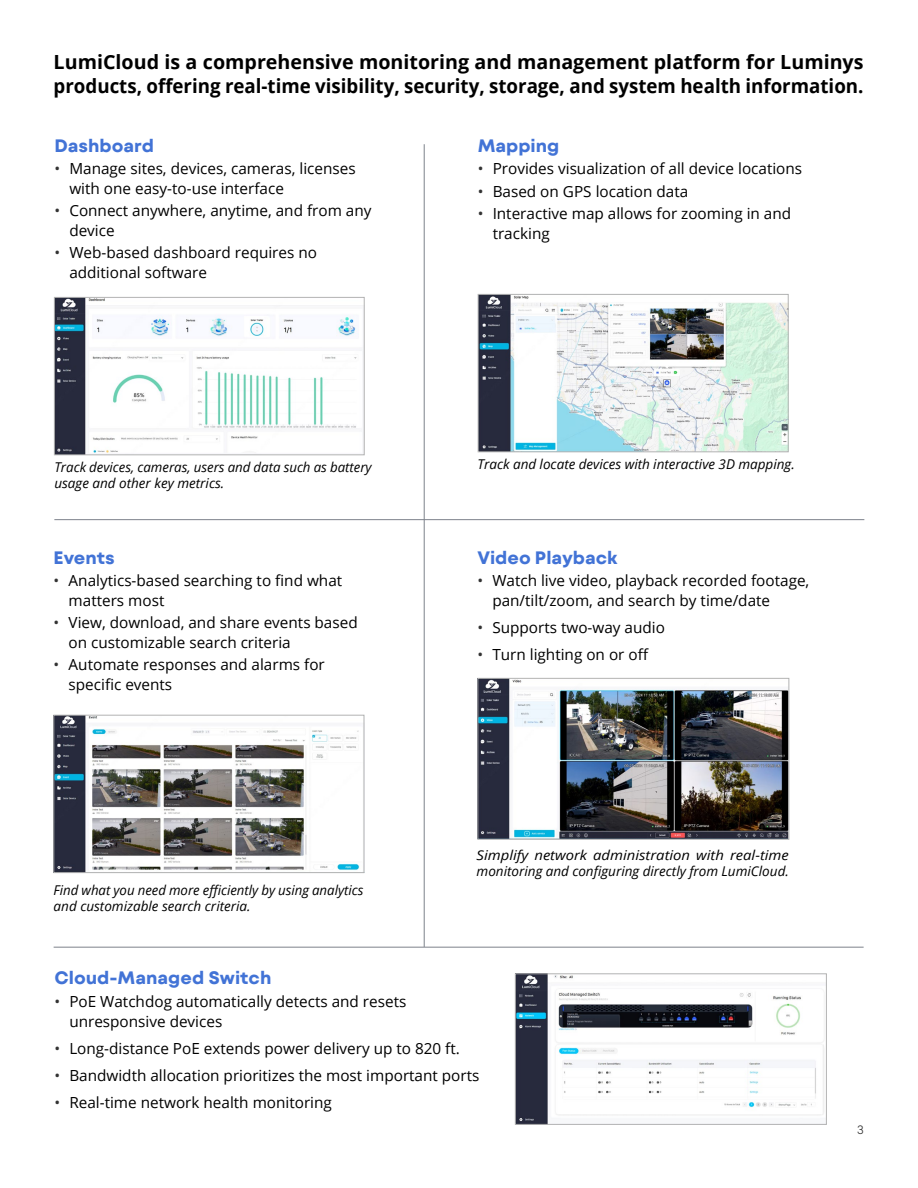
<style>
.page{position:relative;width:918px;height:1188px;background:#fff}
.page>*{position:absolute;margin:0;border:0;box-sizing:border-box;transform-origin:0 0}
.t1{font:700 19.5px/24px "Open Sans";color:#000}
.t2{font:700 18px "Mont Blanc";color:#4273d6}
.t3{font:15.3px/19.5px "Open Sans";color:#000}
.t4{font:italic 13.5px/16.5px "Open Sans";color:#000}
.t5{font:italic 13.5px/16.5px "Open Sans";color:#000;scale:1.1 1}
.t6{font:300 12.15px "Mont Blanc";color:#333}
.s1{color:#333}
</style>
<div class="page">
<hr style="left:54px;top:519px;width:810px;height:1px;background:#7d828b">
<hr style="left:54px;top:947px;width:810px;height:1px;background:#7d828b">
<img style="left:56px;top:299px;width:305px;height:154px">
<div style="left:54px;top:297px;width:310px;height:158px;border:1px solid #b3b3b3"></div>
<img style="left:56px;top:717px;width:304px;height:154px">
<div style="left:54px;top:715px;width:310px;height:158px;border:1px solid #b3b3b3"></div>
<img style="left:480px;top:296px;width:306px;height:154px">
<div style="left:478px;top:294px;width:310px;height:158px;border:1px solid #b3b3b3"></div>
<img style="left:480px;top:680px;width:307px;height:157px">
<div style="left:478px;top:678px;width:311px;height:161px;border:1px solid #b3b3b3"></div>
<img style="left:517px;top:976px;width:307px;height:146px">
<div style="left:515px;top:974px;width:311px;height:150px;border:1px solid #b3b3b3"></div>
<hr style="left:424px;top:144px;width:1px;height:803px;background:#7d828b">
<p class="t1" style="left:54px;top:49px;width:811px">LumiCloud is a comprehensive monitoring and management platform for Luminys products, offering real-time visibility, security, storage, and system health information.</p>
<p class="t2" style="left:54px;top:134px;width:101px">Dashboard</p>
<p class="t3" style="left:69px;top:158px;width:288px;text-indent:-15px"><span class="s1">•</span> Manage sites, devices, cameras, licenses with one easy-to-use interface</p>
<p class="t3" style="left:69px;top:200px;width:304px;text-indent:-15px"><span class="s1">•</span> Connect anywhere, anytime, and from any device</p>
<p class="t3" style="left:69px;top:242px;width:249px;text-indent:-15px"><span class="s1">•</span> Web-based dashboard requires no additional software</p>
<p class="t2" style="left:478px;top:134px;width:83px">Mapping</p>
<p class="t3" style="left:478px;top:158px;width:326px"><span class="s1">•</span> Provides visualization of all device locations</p>
<p class="t3" style="left:478px;top:181px;width:212px"><span class="s1">•</span> Based on GPS location data</p>
<p class="t3" style="left:493px;top:203px;width:300px;text-indent:-15px"><span class="s1">•</span> Interactive map allows for zooming in and tracking</p>
<p class="t4" style="left:54px;top:458px;width:319px">Track devices, cameras, users and data such as battery usage and other key metrics.</p>
<p class="t4" style="left:477px;top:455px;width:319px">Track and locate devices with interactive 3D mapping.</p>
<p class="t2" style="left:54px;top:546px;width:63px">Events</p>
<p class="t3" style="left:69px;top:570px;width:275px;text-indent:-15px"><span class="s1">•</span> Analytics-based searching to find what matters most</p>
<p class="t3" style="left:69px;top:612px;width:291px;text-indent:-15px"><span class="s1">•</span> View, download, and share events based on customizable search criteria</p>
<p class="t3" style="left:69px;top:654px;width:258px;text-indent:-15px"><span class="s1">•</span> Automate responses and alarms for specific events</p>
<p class="t4" style="left:54px;top:881px;width:311px">Find what you need more efficiently by using analytics and customizable search criteria.</p>
<p class="t2" style="left:54px;top:967px;width:219px">Cloud-Managed Switch</p>
<p class="t2" style="left:477px;top:546px;width:142px">Video Playback</p>
<p class="t3" style="left:492px;top:570px;width:319px;text-indent:-15px"><span class="s1">•</span> Watch live video, playback recorded footage, pan/tilt/zoom, and search by time/date</p>
<p class="t3" style="left:477px;top:617px;width:189px"><span class="s1">•</span> Supports two-way audio</p>
<p class="t3" style="left:477px;top:644px;width:173px"><span class="s1">•</span> Turn lighting on or off</p>
<p class="t5" style="left:477px;top:846px;width:285px">Simplify network administration with real-time monitoring and configuring directly from LumiCloud.</p>
<p class="t3" style="left:69px;top:992px;width:339px;text-indent:-15px"><span class="s1">•</span> PoE Watchdog automatically detects and resets unresponsive devices</p>
<p class="t3" style="left:54px;top:1038px;width:407px"><span class="s1">•</span> Long-distance PoE extends power delivery up to 820 ft.</p>
<p class="t3" style="left:54px;top:1065px;width:427px"><span class="s1">•</span> Bandwidth allocation prioritizes the most important ports</p>
<p class="t3" style="left:54px;top:1092px;width:279px"><span class="s1">•</span> Real-time network health monitoring</p>
<p class="t6" style="left:857px;top:1122px;width:8px">3</p>
</div>
